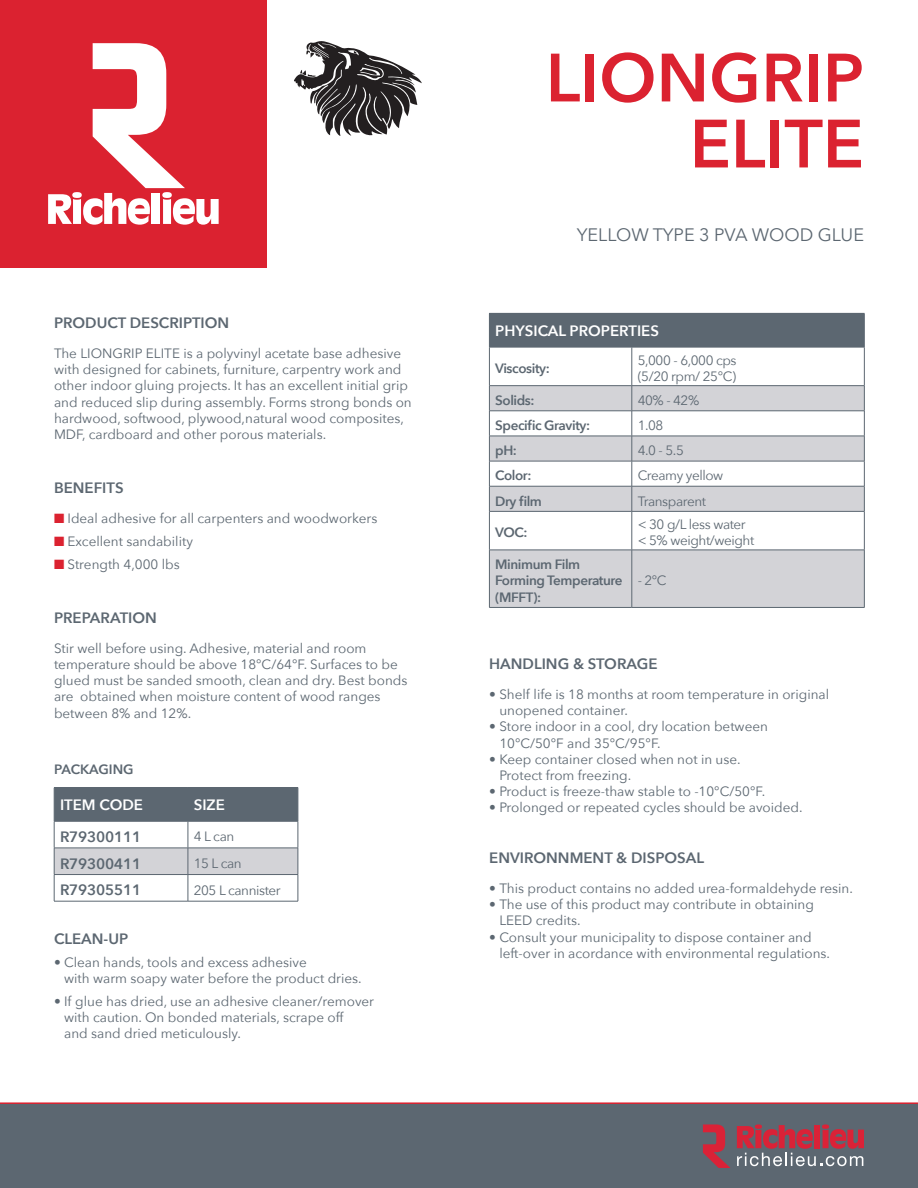
<style>
.page{position:relative;width:918px;height:1188px;background:#fff}
.page>*{position:absolute;margin:0;border:0;box-sizing:border-box;transform-origin:0 0}
.t1{font:600 67.5px/66px "Avenir Next";color:#db2230;text-align:right}
.t2{font:18px "Avenir Next";color:#5c6771}
.Table-Text_black{font:600 15px "Avenir Next";color:#5c6771}
.t3{font:600 15px "Avenir Next";color:#fff}
.Table-Text_light{font:13.5px/16.2px "Avenir Next";color:#5c6771}
.Table-Text_light-2{font:13.5px/16.2px "Avenir Next";letter-spacing:-.03em;color:#5c6771}
.Table-Text_black-2{font:600 13.5px/16.2px "Avenir Next";letter-spacing:-.03em;color:#5c6771}
.Table-Text_black-3{font:600 13.5px "Avenir Next";letter-spacing:-.005em;color:#5c6771}
.s1{color:#db2230}
</style>
<div class="page">
<div style="left:0;top:0;width:267px;height:268px;background:#db2230"></div>
<div style="left:0;top:1104px;width:918px;height:84px;background:#5c6771"></div>
<hr style="left:0;top:1102px;width:918px;height:2px;background:#db2230">
<svg style="left:48px;top:43px;width:171px;height:182px"></svg>
<svg style="left:703px;top:1124px;width:28px;height:44px"></svg>
<svg style="left:737px;top:1124px;width:127px;height:42px"></svg>
<div style="left:489px;top:313px;width:375px;height:34px;background:#5c6771"></div>
<hr style="left:632px;top:313px;width:233px;height:1px;background:#5c6771">
<hr style="left:864px;top:314px;width:1px;height:33px;background:#5c6771">
<hr style="left:489px;top:347px;width:1px;height:38px;background:#5c6771">
<hr style="left:489px;top:347px;width:143px;height:1px;background:#5c6771">
<hr style="left:632px;top:347px;width:1px;height:38px;background:#5c6771">
<hr style="left:632px;top:347px;width:233px;height:1px;background:#5c6771">
<hr style="left:864px;top:347px;width:1px;height:38px;background:#5c6771">
<hr style="left:489px;top:385px;width:143px;height:1px;background:#5c6771">
<hr style="left:632px;top:385px;width:233px;height:1px;background:#5c6771">
<svg style="left:489px;top:386px;width:376px;height:221px"></svg>
<hr style="left:489px;top:512px;width:1px;height:38px;background:#5c6771">
<hr style="left:489px;top:511px;width:143px;height:1px;background:#5c6771">
<hr style="left:632px;top:512px;width:1px;height:38px;background:#5c6771">
<hr style="left:632px;top:511px;width:233px;height:1px;background:#5c6771">
<hr style="left:864px;top:512px;width:1px;height:38px;background:#5c6771">
<hr style="left:489px;top:550px;width:1px;height:57px;background:#5c6771">
<hr style="left:489px;top:550px;width:143px;height:1px;background:#5c6771">
<hr style="left:489px;top:607px;width:143px;height:1px;background:#5c6771">
<hr style="left:632px;top:550px;width:1px;height:57px;background:#5c6771">
<hr style="left:632px;top:550px;width:233px;height:1px;background:#5c6771">
<hr style="left:864px;top:550px;width:1px;height:57px;background:#5c6771">
<hr style="left:632px;top:607px;width:233px;height:1px;background:#5c6771">
<svg style="left:294px;top:41px;width:128px;height:95px"></svg>
<hr style="left:54px;top:787px;width:134px;height:1px;background:#5c6771">
<hr style="left:188px;top:787px;width:110px;height:1px;background:#5c6771">
<hr style="left:54px;top:901px;width:134px;height:1px;background:#5c6771">
<svg style="left:54px;top:788px;width:245px;height:113px"></svg>
<hr style="left:188px;top:901px;width:110px;height:1px;background:#5c6771">
<p class="Table-Text_black" style="left:54px;top:310px;width:177px">PRODUCT DESCRIPTION</p>
<p class="Table-Text_light" style="left:54px;top:345px;width:359px">The LIONGRIP ELITE is a polyvinyl acetate base adhesive with designed for cabinets, furniture, carpentry work and other indoor gluing projects. It has an excellent initial grip and reduced slip during assembly. Forms strong bonds on hardwood, softwood, plywood,natural wood composites, MDF, cardboard and other porous materials.</p>
<p class="Table-Text_black" style="left:54px;top:475px;width:71px">BENEFITS</p>
<p class="Table-Text_light" style="left:54px;top:509px;width:325px"><span class="s1">■</span> Ideal adhesive for all carpenters and woodworkers</p>
<p class="Table-Text_light" style="left:54px;top:532px;width:140px"><span class="s1">■</span> Excellent sandability</p>
<p class="Table-Text_light" style="left:54px;top:555px;width:127px"><span class="s1">■</span> Strength 4,000 lbs</p>
<p class="Table-Text_black" style="left:54px;top:605px;width:104px">PREPARATION</p>
<p class="Table-Text_light" style="left:54px;top:639px;width:355px">Stir well before using. Adhesive, material and room temperature should be above 18°C/64°F. Surfaces to be glued must be sanded smooth, clean and dry. Best bonds are obtained when moisture content of wood ranges between 8% and 12%.</p>
<p class="Table-Text_black-3" style="left:54px;top:758px;width:81px">PACKAGING</p>
<p class="t3" style="left:60px;top:792px;width:85px">ITEM CODE</p>
<p class="t3" style="left:194px;top:792px;width:33px">SIZE</p>
<p class="Table-Text_black" style="left:60px;top:824px;width:83px">R79300111</p>
<p class="Table-Text_light" style="left:194px;top:828px;width:42px">4 L can</p>
<p class="Table-Text_black" style="left:60px;top:851px;width:83px">R79300411</p>
<p class="Table-Text_light" style="left:194px;top:855px;width:49px">15 L can</p>
<p class="Table-Text_black" style="left:60px;top:877px;width:83px">R79305511</p>
<p class="Table-Text_light-2" style="left:194px;top:881px;width:89px">205 L cannister</p>
<p class="Table-Text_black" style="left:54px;top:926px;width:76px">CLEAN-UP</p>
<p class="Table-Text_light" style="left:64px;top:953px;width:299px;text-indent:-10px">• Clean hands, tools and excess adhesive<br>with warm soapy water before the product dries.</p>
<p class="Table-Text_light" style="left:64px;top:993px;width:312px;text-indent:-10px">• If glue has dried, use an adhesive cleaner/remover with caution. On bonded materials, scrape off<br>and sand dried meticulously.</p>
<p class="t1" style="left:546px;top:43px;width:320px">LIONGRIP<br>ELITE</p>
<p class="t2" style="left:577px;top:219px;width:289px">YELLOW TYPE 3 PVA WOOD GLUE</p>
<p class="t3" style="left:495px;top:318px;width:165px">PHYSICAL PROPERTIES</p>
<p class="Table-Text_black-2" style="left:495px;top:360px;width:56px">Viscosity:</p>
<p class="Table-Text_light-2" style="left:638px;top:352px;width:100px">5,000 - 6,000 cps (5/20 rpm/ 25°C)</p>
<p class="Table-Text_black-2" style="left:495px;top:392px;width:41px">Solids:</p>
<p class="Table-Text_light" style="left:638px;top:392px;width:63px">40% - 42%</p>
<p class="Table-Text_black-2" style="left:495px;top:417px;width:96px">Specific Gravity:</p>
<p class="Table-Text_light" style="left:638px;top:417px;width:27px">1.08</p>
<p class="Table-Text_black-2" style="left:495px;top:442px;width:23px">pH:</p>
<p class="Table-Text_light" style="left:638px;top:442px;width:48px">4.0 - 5.5</p>
<p class="Table-Text_black-2" style="left:495px;top:467px;width:38px">Color:</p>
<p class="Table-Text_light-2" style="left:638px;top:467px;width:87px">Creamy yellow</p>
<p class="Table-Text_black-2" style="left:495px;top:492px;width:48px">Dry film</p>
<p class="Table-Text_light-2" style="left:638px;top:492px;width:70px">Transparent</p>
<p class="Table-Text_black-2" style="left:495px;top:524px;width:34px">VOC:</p>
<p class="Table-Text_light-2" style="left:638px;top:516px;width:118px">&lt; 30 g/L less water &lt; 5% weight/weight</p>
<p class="Table-Text_black-2" style="left:495px;top:556px;width:129px">Minimum Film<br>Forming Temperature (MFFT):</p>
<p class="Table-Text_light" style="left:638px;top:572px;width:31px">- 2°C</p>
<p class="Table-Text_black" style="left:489px;top:651px;width:170px">HANDLING &amp; STORAGE</p>
<p class="Table-Text_light" style="left:499px;top:686px;width:331px;text-indent:-10px">• Shelf life is 18 months at room temperature in original unopened container.</p>
<p class="Table-Text_light" style="left:499px;top:718px;width:270px;text-indent:-10px">• Store indoor in a cool, dry location between<br>10°C/50°F and 35°C/95°F.</p>
<p class="Table-Text_light" style="left:499px;top:751px;width:243px;text-indent:-10px">• Keep container closed when not in use.<br>Protect from freezing.</p>
<p class="Table-Text_light" style="left:489px;top:783px;width:278px">• Product is freeze-thaw stable to -10°C/50°F.</p>
<p class="Table-Text_light" style="left:489px;top:799px;width:315px">• Prolonged or repeated cycles should be avoided.</p>
<p class="Table-Text_black" style="left:489px;top:845px;width:216px">ENVIRONNMENT &amp; DISPOSAL</p>
<p class="Table-Text_light" style="left:489px;top:880px;width:365px">• This product contains no added urea-formaldehyde resin.</p>
<p class="Table-Text_light" style="left:499px;top:896px;width:316px;text-indent:-10px">• The use of this product may contribute in obtaining<br>LEED credits.</p>
<p class="Table-Text_light" style="left:499px;top:928px;width:332px;text-indent:-10px">• Consult your municipality to dispose container and left-over in acordance with environmental regulations.</p>
</div>
